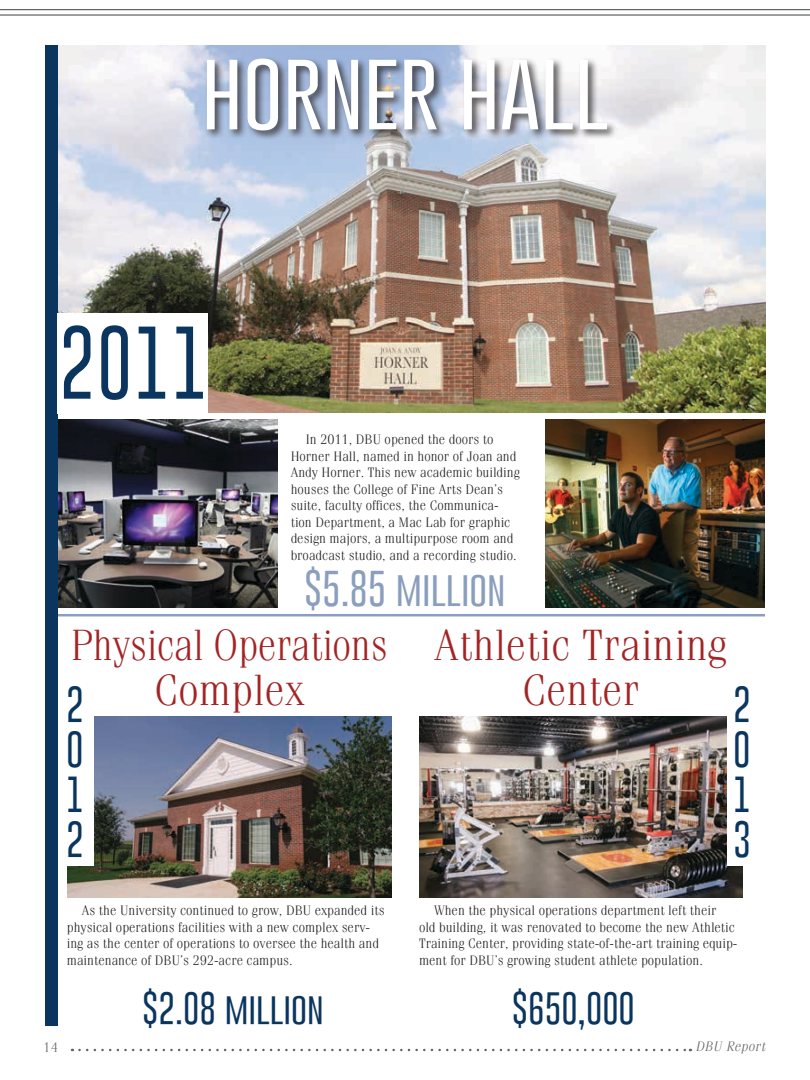
<style>
.page{position:relative;width:810px;height:1080px;background:#fff}
.page>*{position:absolute;margin:0;border:0;box-sizing:border-box;transform-origin:0 0}
.t1{font:300 87.5px "Gobold";color:#fff}
.t2{font:300 79.25px "Gobold";color:#0a355e;scale:.96 1}
.t3{font:300 43.75px/45px "Fenice";color:#a32425;text-align:center;scale:.92 1}
.t4{font:300 43.75px/45px "Fenice";color:#a32425;text-align:center}
.t5{font:300 39px/45px "Gobold";color:#0a355e;text-align:justify;scale:.96 1}
.t6{font:300 38.75px "Gobold";color:#8a9ebd}
.t7{font:300 35px "Gobold";color:#0a355e}
.t8{font:300 13.75px/16.5px "Fenice";color:#231f20}
.t9{font:italic 300 13.75px "Fenice";letter-spacing:.03em;color:#636466}
.t10{font:300 13.75px "Fenice";color:#636466}
</style>
<div class="page">
<hr style="left:0;top:9px;width:810px;height:1px;background:#636466">
<svg style="left:79px;top:1049px;width:612px;height:2px"></svg>
<hr style="left:0;top:14px;width:810px;height:2px;background:#636466">
<hr style="left:45px;top:614px;width:720px;height:2px;background:#8a9ebd">
<img style="left:58px;top:419px;width:219px;height:188px">
<img style="left:58px;top:45px;width:708px;height:367px">
<div style="left:204px;top:56px;width:413px;height:85px;background:#231f20;opacity:.75"></div>
<div style="left:45px;top:45px;width:13px;height:980px;background:#0a355e"></div>
<div style="left:58px;top:313px;width:150px;height:100px;background:#fff"></div>
<img style="left:419px;top:716px;width:323px;height:181px">
<img style="left:68px;top:716px;width:324px;height:181px">
<div style="left:66px;top:691px;width:28px;height:175px;background:#fff"></div>
<div style="left:727px;top:691px;width:27px;height:175px;background:#fff"></div>
<img style="left:546px;top:419px;width:219px;height:188px">
<h1 class="t1" style="left:201px;top:36px;width:409px">HORNER HALL</h1>
<h2 class="t2" style="left:59px;top:314px;width:156px">2011</h2>
<p class="t8" style="left:291px;top:431px;width:231px;text-indent:15px">In 2011, DBU opened the doors to Horner Hall, named in honor of Joan and Andy Horner. This new academic building houses the College of Fine Arts Dean’s suite, faculty offices, the Communica&shy;tion Department, a Mac Lab for graphic design majors, a multipurpose room and broadcast studio, and a recording studio.</p>
<h3 class="t6" style="left:304px;top:565px;width:203px">$5.85 MILLION</h3>
<h3 class="t3" style="left:71px;top:622px;width:346px">Physical Operations<br>Complex</h3>
<h3 class="t4" style="left:435px;top:622px;width:294px">Athletic Training<br>Center</h3>
<h3 class="t5" style="left:66px;top:682px;width:20px">2<br>0<br>1<br>2</h3>
<h3 class="t5" style="left:733px;top:682px;width:20px">2<br>0<br>1<br>3</h3>
<p class="t8" style="left:67px;top:902px;width:319px;text-indent:15px">As the University continued to grow, DBU expanded its physical operations facilities with a new complex serv&shy;ing as the center of operations to oversee the health and maintenance of DBU’s 292-acre campus.</p>
<h3 class="t7" style="left:142px;top:987px;width:183px">$2.08 MILLION</h3>
<p class="t8" style="left:419px;top:902px;width:320px;text-indent:15px">When the physical operations department left their<br>old building, it was renovated to become the new Athletic Training Center, providing state-of-the-art training equip&shy;ment for DBU’s growing student athlete population.</p>
<h3 class="t7" style="left:512px;top:987px;width:125px">$650,000</h3>
<p class="t10" style="left:43px;top:1039px;width:16px">14</p>
<p class="t9" style="left:696px;top:1038px;width:71px">DBU Report</p>
</div>
